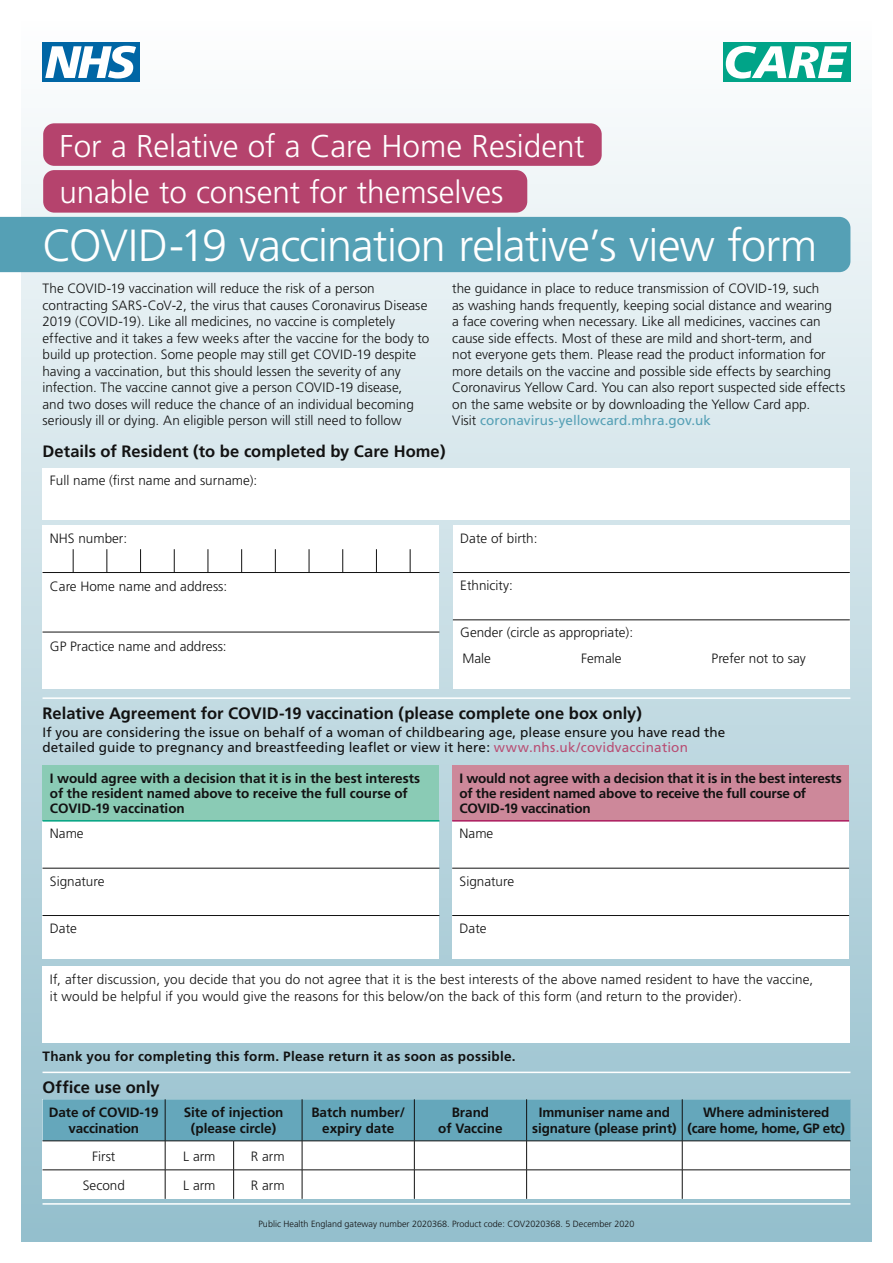
<style>
.page{position:relative;width:893px;height:1263px;background:#fff}
.page>*{position:absolute;margin:0;border:0;box-sizing:border-box;transform-origin:0 0}
.t1{font:300 45px "Frutiger";letter-spacing:-.02em;color:#fff}
.t2{font:300 31.5px/46.5px "Frutiger";letter-spacing:-.005em;color:#fff}
.t3{font:700 16.5px "Frutiger";color:#121212}
.t4{font:300 13.5px/16.5px "Frutiger";color:#121212}
.t5{font:700 13.5px/15px "Frutiger";letter-spacing:-.005em;color:#121212;text-align:center}
.t6{font:13.5px/15.8px "Frutiger";letter-spacing:.01em;color:#121212}
.t7{font:700 13.5px "Frutiger";letter-spacing:.02em;color:#121212}
.t8{font:700 13.5px "Frutiger";letter-spacing:-.025em;color:#121212}
.Paragraph_Style_1{font:300 9px "Frutiger";color:#121212}
.s1{font-weight:400;color:#55a0b5}
.s2{color:#b84e73}
</style>
<div class="page">
<div style="left:21px;top:21px;width:851px;height:1221px;background:linear-gradient(to bottom,#fefefe,#94bfcd)"></div>
<div style="left:43px;top:43px;width:97px;height:39px;background:#0066a5"></div>
<svg style="left:45px;top:46px;width:91px;height:33px"></svg>
<div style="left:723px;top:43px;width:127px;height:39px;background:#00a488"></div>
<svg style="left:726px;top:46px;width:121px;height:33px"></svg>
<hr style="left:43px;top:1203px;width:807px;height:2px;background:#fff">
<div style="left:452px;top:765px;width:397px;height:193px;background:#fff"></div>
<div style="left:452px;top:765px;width:397px;height:56px;background:#cd889a"></div>
<hr style="left:452px;top:868px;width:397px;height:1px;background:#121212">
<hr style="left:452px;top:915px;width:397px;height:1px;background:#121212">
<hr style="left:452px;top:820px;width:397px;height:1px;background:#ac1c5e">
<div style="left:43px;top:765px;width:396px;height:193px;background:#fff"></div>
<div style="left:43px;top:765px;width:396px;height:56px;background:#8acbb5"></div>
<hr style="left:43px;top:868px;width:396px;height:1px;background:#121212">
<hr style="left:43px;top:915px;width:396px;height:1px;background:#121212">
<hr style="left:43px;top:820px;width:396px;height:1px;background:#00a382">
<div style="left:43px;top:468px;width:807px;height:51px;background:#fff"></div>
<hr style="left:43px;top:697px;width:807px;height:2px;background:#fff">
<hr style="left:43px;top:1071px;width:807px;height:2px;background:#fff">
<div style="left:43px;top:525px;width:396px;height:164px;background:#fff"></div>
<hr style="left:43px;top:572px;width:396px;height:1px;background:#121212">
<hr style="left:43px;top:632px;width:396px;height:1px;background:#121212">
<svg style="left:73px;top:549px;width:1px;height:23px"></svg>
<svg style="left:140px;top:549px;width:1px;height:23px"></svg>
<svg style="left:208px;top:549px;width:1px;height:23px"></svg>
<svg style="left:275px;top:549px;width:1px;height:23px"></svg>
<svg style="left:342px;top:549px;width:1px;height:23px"></svg>
<svg style="left:107px;top:549px;width:1px;height:23px"></svg>
<svg style="left:174px;top:549px;width:1px;height:23px"></svg>
<svg style="left:241px;top:549px;width:1px;height:23px"></svg>
<svg style="left:309px;top:549px;width:1px;height:23px"></svg>
<svg style="left:376px;top:549px;width:1px;height:23px"></svg>
<svg style="left:410px;top:549px;width:1px;height:23px"></svg>
<div style="left:453px;top:525px;width:397px;height:164px;background:#fff"></div>
<hr style="left:453px;top:572px;width:397px;height:1px;background:#121212">
<hr style="left:453px;top:620px;width:397px;height:1px;background:#121212">
<div style="left:43px;top:966px;width:807px;height:77px;background:#fff"></div>
<svg style="left:43px;top:1099px;width:807px;height:100px"></svg>
<div style="left:43px;top:123px;width:559px;height:43px;background:#b5436d;border-radius:11px"></div>
<div style="left:43px;top:170px;width:484px;height:43px;background:#b5436d;border-radius:11px"></div>
<div style="left:0;top:217px;width:850px;height:55px;background:#55a0b5"></div>
<p class="t2" style="left:60px;top:122px;width:527px">For a Relative of a Care Home Resident unable to consent for themselves</p>
<p class="t1" style="left:43px;top:220px;width:776px">COVID-19 vaccination relative’s view form</p>
<p class="t4" style="left:43px;top:280px;width:388px">The COVID-19 vaccination will reduce the risk of a person contracting SARS-CoV-2, the virus that causes Coronavirus Disease 2019 (COVID-19). Like all medicines, no vaccine is completely effective and it takes a few weeks after the vaccine for the body to build up protection. Some people may still get COVID-19 despite having a vaccination, but this should lessen the severity of any infection. The vaccine cannot give a person COVID-19 disease,<br>and two doses will reduce the chance of an individual becoming seriously ill or dying. An eligible person will still need to follow</p>
<p class="t4" style="left:452px;top:280px;width:395px">the guidance in place to reduce transmission of COVID-19, such<br>as washing hands frequently, keeping social distance and wearing<br>a face covering when necessary. Like all medicines, vaccines can cause side effects. Most of these are mild and short-term, and<br>not everyone gets them. Please read the product information for more details on the vaccine and possible side effects by searching Coronavirus Yellow Card. You can also report suspected side effects on the same website or by downloading the Yellow Card app.<br>Visit <span class="s1">coronavirus-yellowcard.mhra.gov.uk</span></p>
<p class="t3" style="left:43px;top:442px;width:405px">Details of Resident (to be completed by Care Home)</p>
<p class="t4" style="left:50px;top:472px;width:209px">Full name (first name and surname):</p>
<p class="t4" style="left:50px;top:530px;width:79px">NHS number:</p>
<p class="t4" style="left:50px;top:578px;width:179px">Care Home name and address:</p>
<p class="t4" style="left:50px;top:638px;width:178px">GP Practice name and address:</p>
<p class="t4" style="left:460px;top:530px;width:79px">Date of birth:</p>
<p class="t4" style="left:460px;top:577px;width:54px">Ethnicity:</p>
<p class="t4" style="left:460px;top:624px;width:174px">Gender (circle as appropriate):</p>
<p class="t4" style="left:462px;top:650px;width:30px">Male</p>
<p class="t4" style="left:581px;top:650px;width:42px">Female</p>
<p class="t4" style="left:712px;top:650px;width:96px">Prefer not to say</p>
<p class="t3" style="left:43px;top:703px;width:601px">Relative Agreement for COVID-19 vaccination (please complete one box only)</p>
<p class="t6" style="left:43px;top:724px;width:684px">If you are considering the issue on behalf of a woman of childbearing age, please ensure you have read the detailed guide to pregnancy and breastfeeding leaflet or view it here: <span class="s2">www.nhs.uk/covidvaccination</span></p>
<p class="t5" style="left:50px;top:771px;width:372px;text-align:left">I would agree with a decision that it is in the best interests of the resident named above to receive the full course of<br>COVID-19 vaccination</p>
<p class="t4" style="left:50px;top:825px;width:35px">Name</p>
<p class="t4" style="left:50px;top:873px;width:56px">Signature</p>
<p class="t4" style="left:50px;top:920px;width:28px">Date</p>
<p class="t5" style="left:460px;top:771px;width:384px;text-align:left">I would not agree with a decision that it is in the best interests of the resident named above to receive the full course of<br>COVID-19 vaccination</p>
<p class="t4" style="left:460px;top:825px;width:35px">Name</p>
<p class="t4" style="left:460px;top:873px;width:56px">Signature</p>
<p class="t4" style="left:460px;top:920px;width:28px">Date</p>
<p class="t4" style="left:50px;top:971px;width:765px">If, after discussion, you decide that you do not agree that it is the best interests of the above named resident to have the vaccine, it would be helpful if you would give the reasons for this below/on the back of this form (and return to the provider).</p>
<p class="t7" style="left:43px;top:1048px;width:475px">Thank you for completing this form. Please return it as soon as possible.</p>
<p class="t3" style="left:43px;top:1077px;width:119px">Office use only</p>
<p class="t5" style="left:49px;top:1104px;width:111px;line-height:16.2px">Date of COVID-19 vaccination</p>
<p class="t5" style="left:184px;top:1105px;width:101px">Site of injection</p>
<p class="t5" style="left:191px;top:1121px;width:87px">(please circle)</p>
<p class="t4" style="left:92px;top:1148px;width:25px">First</p>
<p class="t4" style="left:183px;top:1148px;width:34px">L arm</p>
<p class="t4" style="left:251px;top:1148px;width:35px">R arm</p>
<p class="t4" style="left:83px;top:1177px;width:44px">Second</p>
<p class="t4" style="left:183px;top:1177px;width:34px">L arm</p>
<p class="t4" style="left:251px;top:1177px;width:35px">R arm</p>
<p class="t5" style="left:311px;top:1104px;width:95px;line-height:16.2px">Batch number/ expiry date</p>
<p class="t5" style="left:438px;top:1104px;width:66px;line-height:16.2px">Brand<br>of Vaccine</p>
<p class="t5" style="left:532px;top:1104px;width:146px;line-height:16.2px">Immuniser name and signature (please print)</p>
<p class="t5" style="left:703px;top:1105px;width:128px">Where administered</p>
<p class="t8" style="left:688px;top:1121px;width:159px">(care home, home, GP etc)</p>
<p class="Paragraph_Style_1" style="left:258px;top:1219px;width:377px">Public Health England gateway number 2020368. Product code: COV2020368. 5 December 2020</p>
</div>
